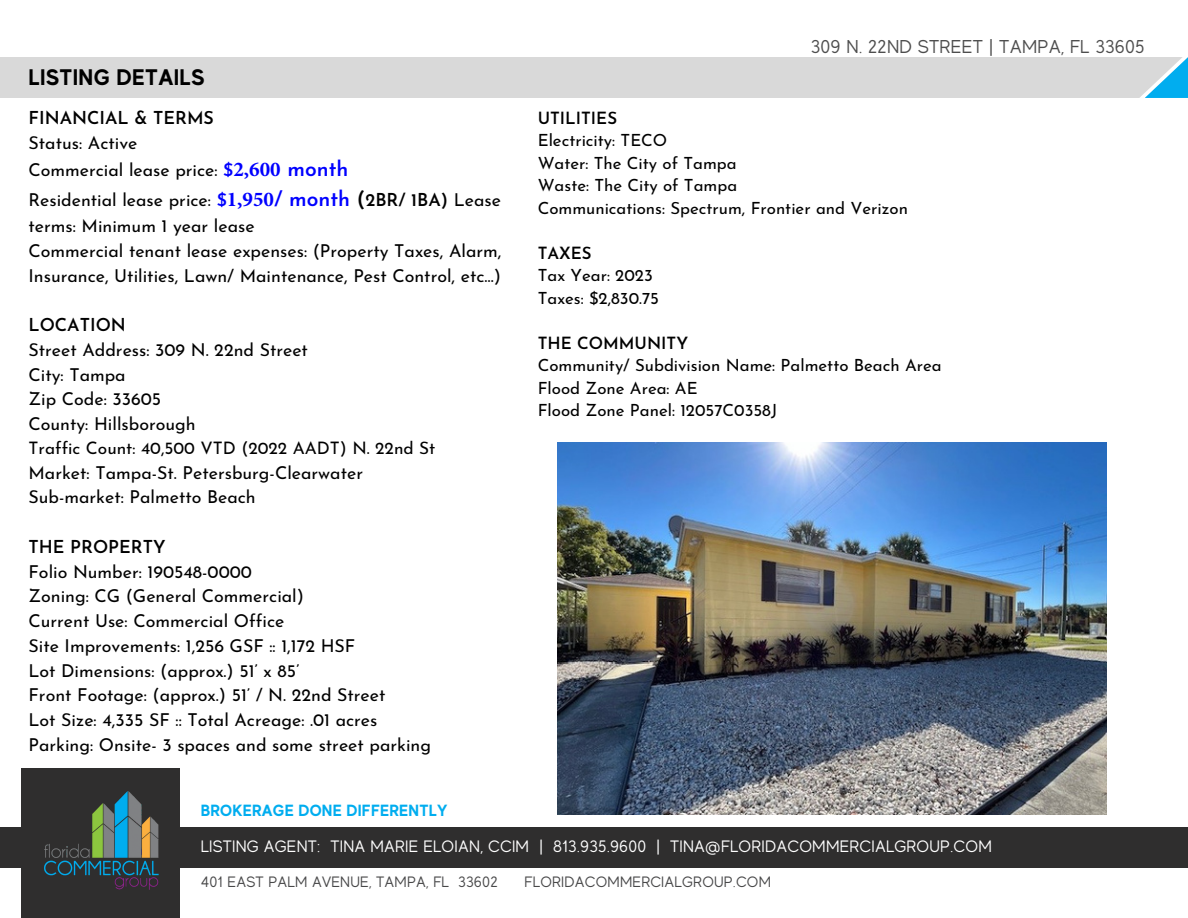
<style>
.page{position:relative;width:1188px;height:918px;background:#fff}
.page>*{position:absolute;margin:0;border:0;box-sizing:border-box;transform-origin:0 0}
.t1{font:700 22.5px "MADE Evolve Sans";letter-spacing:.02em;color:#000}
.t2{font:18.6px "MADE Evolve Sans";letter-spacing:.015em;color:#4d4d4d}
.t3{font:17.85px/24.8px "Josefin Sans";color:#000}
.t4{font:600 17.85px/24.8px "Josefin Sans";color:#000}
.t5{font:17.25px "Josefin Sans";color:#000}
.t6{font:16.8px/22.5px "Josefin Sans";color:#000}
.t7{font:16.5px "MADE Evolve Sans";letter-spacing:.015em;color:#fff}
.t8{font:700 16.2px "MADE Evolve Sans";letter-spacing:.015em;color:#00adef}
.t9{font:15px "MADE Evolve Sans";letter-spacing:.015em;color:#484849}
.s1{font-weight:400}
.s2{font-weight:600;color:#00f}
.s3{font-family:"Minion Pro";font-weight:700;font-size:21px;color:#00f}
.s4{font-weight:600;font-size:21px;color:#00f}
.s5{font-weight:600;font-size:21px}
.s6{font-weight:600}
</style>
<div class="page">
<div style="left:22px;top:768px;width:158px;height:150px;background:#2f2e2e"></div>
<div style="left:0;top:828px;width:1188px;height:40px;background:#2f2e2e"></div>
<img style="left:44px;top:791px;width:115px;height:99px">
<div style="left:0;top:58px;width:1188px;height:40px;background:#d9d9d9"></div>
<svg style="left:1139px;top:57px;width:6px;height:41px"></svg>
<svg style="left:1145px;top:57px;width:43px;height:41px"></svg>
<img style="left:558px;top:443px;width:549px;height:371px">
<h3 class="t1" style="left:29px;top:64px;width:177px">LISTING DETAILS</h3>
<p class="t4" style="left:29px;top:107px;width:187px">FINANCIAL &amp; TERMS<br><span class="s1">Status: Active</span></p>
<p class="t3" style="left:29px;top:157px;width:474px;line-height:29.2px">Commercial lease price: <span class="s2">$</span><span class="s3">2,600</span> <span class="s4">month<br></span>Residential lease price: <span class="s2">$</span><span class="s3">1,950</span><span class="s4">/ month</span> <span class="s5">(</span><span class="s6">2BR/ 1BA)</span> Lease</p>
<p class="t3" style="left:29px;top:215px;width:474px">terms: Minimum 1 year lease<br>Commercial tenant lease expenses: (Property Taxes, Alarm,<br>Insurance, Utilities, Lawn/ Maintenance, Pest Control, etc…)</p>
<p class="t3" style="left:29px;top:314px;width:281px"><span class="s6">LOCATION<br></span>Street Address: 309 N. 22nd Street<br>City: Tampa<br>Zip Code: 33605<br>County: Hillsborough</p>
<p class="t5" style="left:29px;top:441px;width:408px">Traffic Count: 40,500 VTD (2022 AADT) N. 22nd St</p>
<p class="t3" style="left:29px;top:462px;width:336px">Market: Tampa-St. Petersburg-Clearwater<br>Sub-market: Palmetto Beach</p>
<p class="t3" style="left:29px;top:536px;width:404px"><span class="s6">THE PROPERTY<br></span>Folio Number: 190548-0000<br>Zoning: CG (General Commercial)<br>Current Use: Commercial Office<br>Site Improvements: 1,256 GSF :: 1,172 HSF<br>Lot Dimensions: (approx.) 51’ x 85’<br>Front Footage: (approx.) 51’ / N. 22nd Street<br>Lot Size: 4,335 SF :: Total Acreage: .01 acres Parking: Onsite- 3 spaces and some street parking</p>
<h3 class="t8" style="left:201px;top:801px;width:248px">BROKERAGE DONE DIFFERENTLY</h3>
<p class="t2" style="left:811px;top:36px;width:336px">309 N. 22ND STREET | TAMPA, FL 33605</p>
<p class="t6" style="left:538px;top:108px;width:372px"><span class="s6">UTILITIES<br></span>Electricity: TECO<br>Water: The City of Tampa<br>Waste: The City of Tampa<br>Communications: Spectrum, Frontier and Verizon</p>
<h4 class="t6" style="left:538px;top:243px;width:123px"><span class="s6">TAXES<br></span>Tax Year: 2023<br>Taxes: $2,830.75</h4>
<p class="t6" style="left:538px;top:333px;width:406px"><span class="s6">THE COMMUNITY<br></span>Community/ Subdivision Name: Palmetto Beach Area<br>Flood Zone Area: AE<br>Flood Zone Panel: 12057C0358J</p>
<h1 class="t7" style="left:201px;top:837px;width:793px">LISTING AGENT: TINA MARIE ELOIAN, CCIM | 813.935.9600 | TINA@FLORIDACOMMERCIALGROUP.COM</h1>
<h3 class="t9" style="left:201px;top:874px;width:298px">401 EAST PALM AVENUE, TAMPA, FL 33602</h3>
<h3 class="t9" style="left:525px;top:874px;width:248px">FLORIDACOMMERCIALGROUP.COM</h3>
</div>
